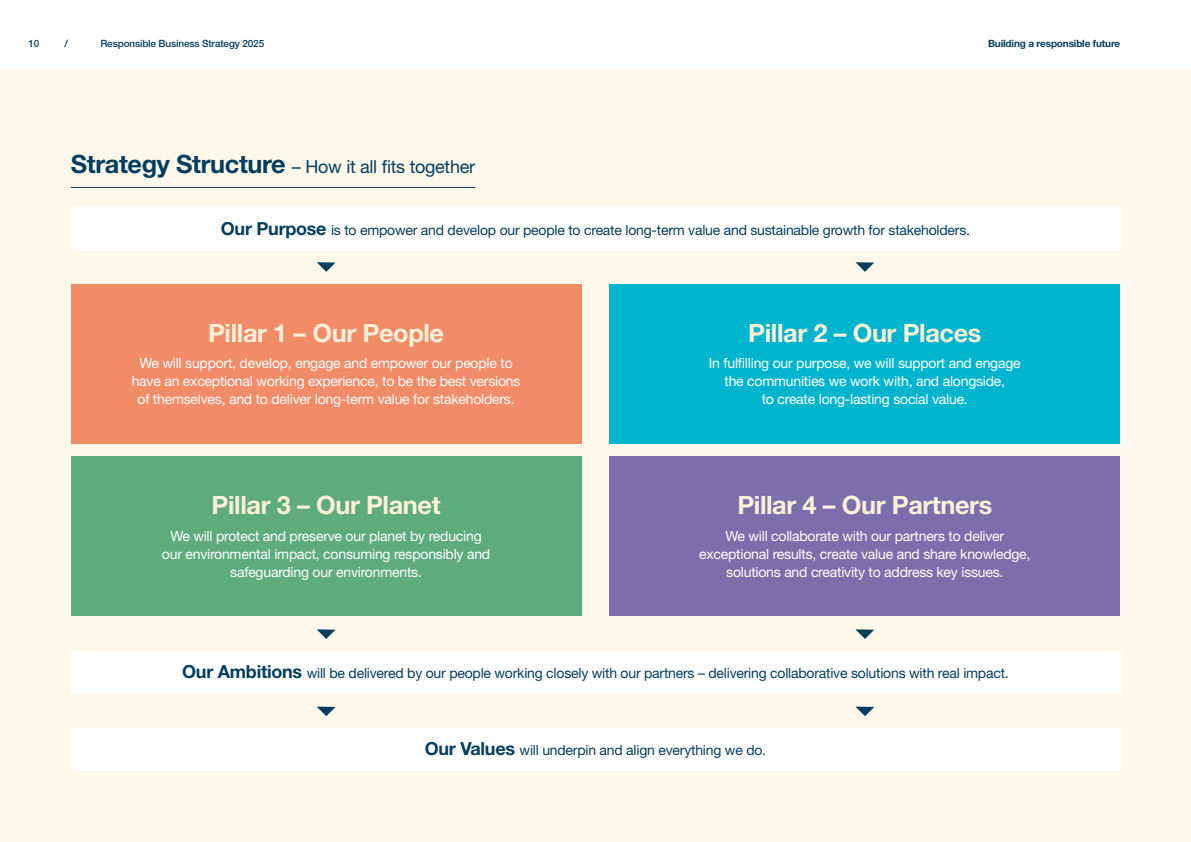
<style>
.page{position:relative;width:1191px;height:842px;background:#fff}
.page>*{position:absolute;margin:0;border:0;box-sizing:border-box;transform-origin:0 0}
.t1{font:700 25.3px "Helvetica Neue LT Std";letter-spacing:-.015em;color:#fcf0d7}
.t2{font:18px "Helvetica Neue LT Std";letter-spacing:-.015em;color:#043d5e}
.t3{font:14px/18px "Helvetica Neue LT Std";letter-spacing:-.015em;color:#fff;text-align:center}
.t4{font:14px "Helvetica Neue LT Std";letter-spacing:-.015em;color:#043d5e}
.t5{font:500 10px "Helvetica Neue LT Std";letter-spacing:-.015em;color:#043d5e}
.t6{font:700 10px "Helvetica Neue LT Std";letter-spacing:-.015em;color:#043d5e}
.s1{font-weight:700;font-size:25.3px}
.s2{font-weight:700;font-size:18px}
</style>
<div class="page">
<div style="left:0;top:71px;width:1191px;height:771px;background:#fef8eb"></div>
<div style="left:71px;top:284px;width:510px;height:160px;background:#f18b68"></div>
<div style="left:609px;top:284px;width:511px;height:160px;background:#00b4cd"></div>
<div style="left:71px;top:457px;width:510px;height:159px;background:#5eab7d"></div>
<div style="left:609px;top:457px;width:511px;height:159px;background:#7c6eaa"></div>
<div style="left:71px;top:207px;width:1049px;height:42px;background:#fff"></div>
<svg style="left:855px;top:262px;width:19px;height:10px"></svg>
<svg style="left:317px;top:262px;width:18px;height:10px"></svg>
<div style="left:71px;top:651px;width:1049px;height:43px;background:#fff"></div>
<div style="left:71px;top:729px;width:1049px;height:42px;background:#fff"></div>
<svg style="left:855px;top:629px;width:19px;height:10px"></svg>
<svg style="left:317px;top:629px;width:18px;height:10px"></svg>
<svg style="left:856px;top:707px;width:18px;height:9px"></svg>
<svg style="left:317px;top:707px;width:18px;height:9px"></svg>
<hr style="left:71px;top:187px;width:404px;height:1px;background:#043d5e">
<p class="t5" style="left:28px;top:38px;width:12px">10</p>
<p class="t5" style="left:64px;top:38px;width:5px">/</p>
<p class="t5" style="left:100px;top:38px;width:165px">Responsible Business Strategy 2025</p>
<p class="t6" style="left:988px;top:38px;width:134px">Building a responsible future</p>
<p class="t2" style="left:71px;top:156px;width:406px"><span class="s1">Strategy Structure</span> – How it all fits together</p>
<p class="t4" style="left:221px;top:221px;width:750px"><span class="s2">Our Purpose</span> is to empower and develop our people to create long-term value and sustainable growth for stakeholders.</p>
<h1 class="t1" style="left:208px;top:317px;width:237px">Pillar 1 – Our People</h1>
<h1 class="t1" style="left:748px;top:317px;width:235px">Pillar 2 – Our Places</h1>
<p class="t3" style="left:132px;top:354px;width:390px">We will support, develop, engage and empower our people to have an exceptional working experience, to be the best versions of themselves, and to deliver long-term value for stakeholders.</p>
<p class="t3" style="left:709px;top:354px;width:313px">In fulfilling our purpose, we will support and engage the communities we work with, and alongside,<br>to create long-lasting social value.</p>
<h1 class="t1" style="left:212px;top:489px;width:230px">Pillar 3 – Our Planet</h1>
<h1 class="t1" style="left:737px;top:489px;width:256px">Pillar 4 – Our Partners</h1>
<p class="t3" style="left:162px;top:527px;width:330px">We will protect and preserve our planet by reducing our environmental impact, consuming responsibly and safeguarding our environments.</p>
<p class="t3" style="left:699px;top:527px;width:333px">We will collaborate with our partners to deliver exceptional results, create value and share knowledge, solutions and creativity to address key issues.</p>
<p class="t4" style="left:182px;top:664px;width:828px"><span class="s2">Our Ambitions</span> will be delivered by our people working closely with our partners – delivering collaborative solutions with real impact.</p>
<p class="t4" style="left:425px;top:742px;width:343px"><span class="s2">Our Values</span> will underpin and align everything we do.</p>
</div>
